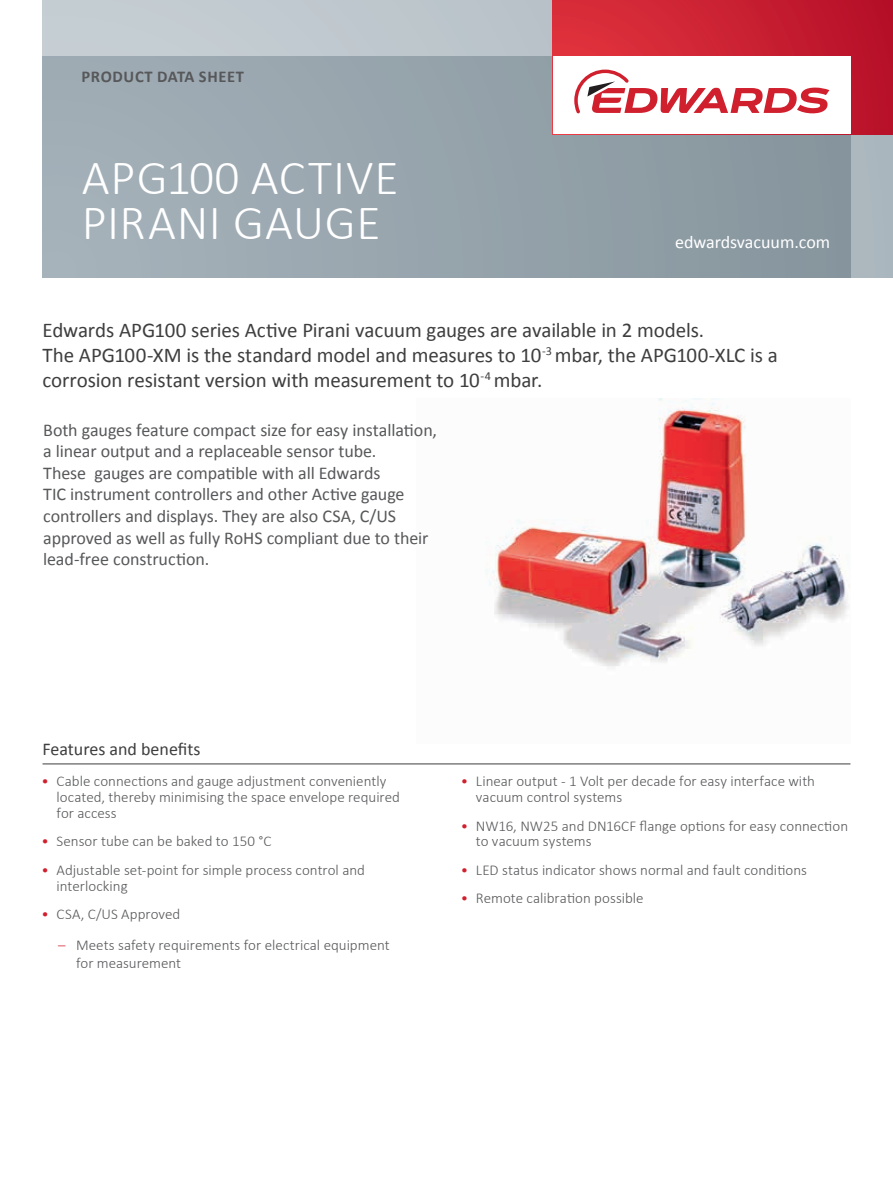
<style>
.page{position:relative;width:893px;height:1191px;background:#fff}
.page>*{position:absolute;margin:0;border:0;box-sizing:border-box;transform-origin:0 0}
.t1{font:300 49.5px/45px "Calibri";letter-spacing:.01em;color:#fff}
.t2{font:21px/25.2px "Calibri";letter-spacing:-.005em;color:#3e3e3f}
.t3{font:18px/21.6px "Calibri";letter-spacing:-.005em;color:#57585a}
.t4{font:18px "Calibri";color:#3e3e3f}
.t5{font:18px "Calibri";color:#fff}
.t6{font:700 16.5px "Calibri";letter-spacing:.04em;color:#57585a}
.t7{font:300 15px/15.8px "Calibri";color:#57585a}
.s1{color:#d0202e}
</style>
<div class="page">
<hr style="left:43px;top:763px;width:807px;height:1px;background:#3e3e3f">
<svg style="left:43px;top:0;width:850px;height:278px;background:#bbc4ca"></svg>
<div style="left:43px;top:57px;width:807px;height:221px;background:linear-gradient(to right,#a5b1b9,#87959d)"></div>
<svg style="left:553px;top:0;width:340px;height:134px;background:#c92235"></svg>
<div style="left:553px;top:57px;width:297px;height:77px;background:#fff"></div>
<svg style="left:574px;top:70px;width:255px;height:43px"></svg>
<img style="left:486px;top:398px;width:364px;height:269px">
<p class="t6" style="left:82px;top:66px;width:164px">PRODUCT DATA SHEET</p>
<h1 class="t1" style="left:82px;top:155px;width:319px">APG100 ACTIVE<br>PIRANI GAUGE</h1>
<p class="t5" style="left:675px;top:231px;width:157px">edwardsvacuum.com</p>
<h2 class="t2" style="left:43px;top:317px;width:737px">Edwards APG100 series Active Pirani vacuum gauges are available in 2 models.<br>The APG100-XM is the standard model and measures to 10<sup>-3</sup> mbar, the APG100-XLC is a corrosion resistant version with measurement to 10<sup>-4</sup> mbar.</h2>
<p class="t3" style="left:43px;top:419px;width:395px">Both gauges feature compact size for easy installation, a linear output and a replaceable sensor tube.<br>These gauges are compatible with all Edwards<br>TIC instrument controllers and other Active gauge controllers and displays. They are also CSA, C/US approved as well as fully RoHS compliant due to their lead-free construction.</p>
<p class="t4" style="left:43px;top:737px;width:159px">Features and benefits</p>
<p class="t7" style="left:57px;top:773px;width:345px;text-indent:-15px"><span class="s1">•</span> Cable connections and gauge adjustment conveniently located, thereby minimising the space envelope required for access</p>
<p class="t7" style="left:42px;top:833px;width:231px"><span class="s1">•</span> Sensor tube can be baked to 150 °C</p>
<p class="t7" style="left:57px;top:862px;width:310px;text-indent:-15px"><span class="s1">•</span> Adjustable set-point for simple process control and interlocking</p>
<p class="t7" style="left:42px;top:906px;width:140px"><span class="s1">•</span> CSA, C/US Approved</p>
<p class="t7" style="left:76px;top:936px;width:315px;line-height:18px;text-indent:-18px"><span class="s1">–</span> Meets safety requirements for electrical equipment for measurement</p>
<p class="t7" style="left:476px;top:773px;width:341px;text-indent:-15px"><span class="s1">•</span> Linear output - 1 Volt per decade for easy interface with vacuum control systems</p>
<p class="t7" style="left:476px;top:817px;width:374px;text-indent:-15px"><span class="s1">•</span> NW16, NW25 and DN16CF flange options for easy connection to vacuum systems</p>
<p class="t7" style="left:461px;top:862px;width:348px"><span class="s1">•</span> LED status indicator shows normal and fault conditions</p>
<p class="t7" style="left:461px;top:890px;width:184px"><span class="s1">•</span> Remote calibration possible</p>
</div>
